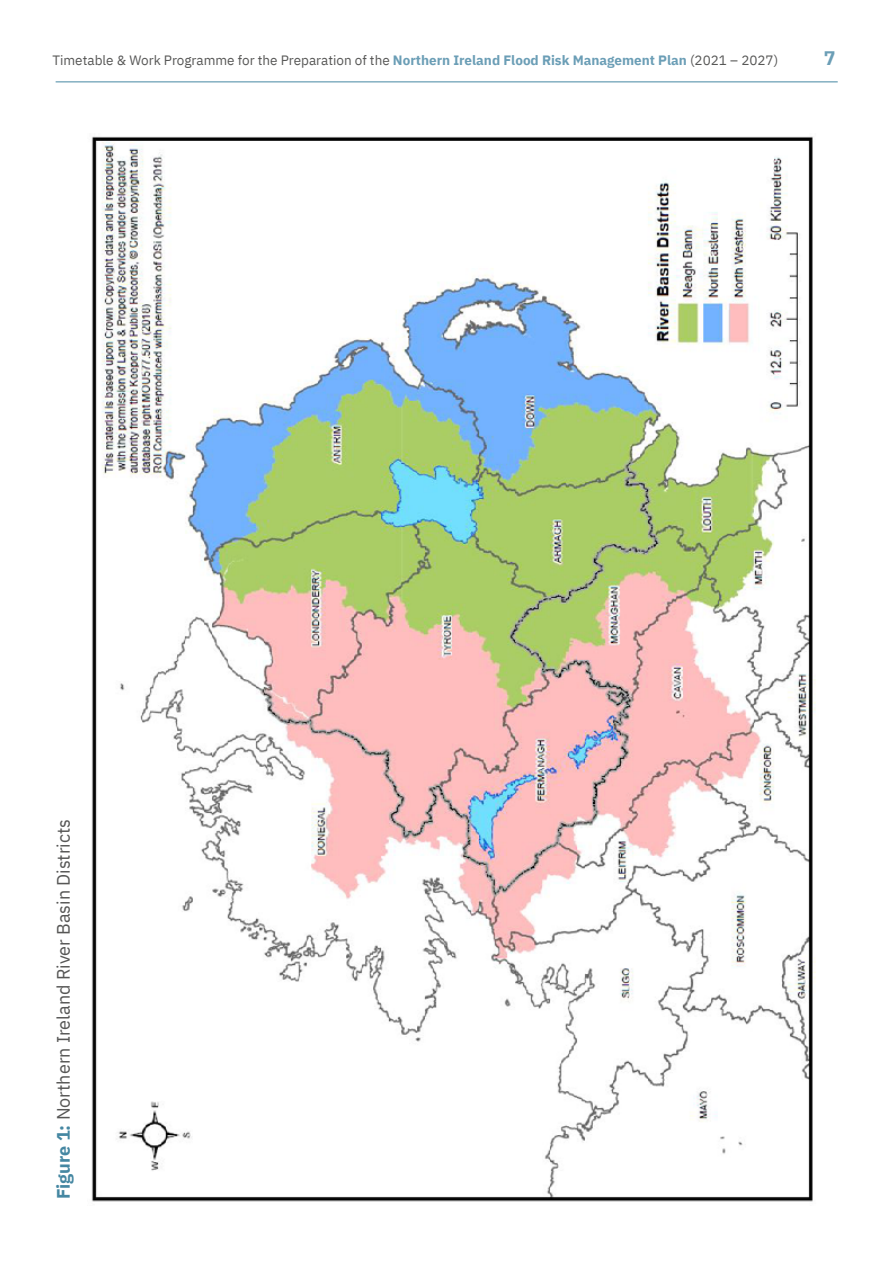
<style>
.page{position:relative;width:893px;height:1263px;background:#fff}
.page>*{position:absolute;margin:0;border:0;box-sizing:border-box;transform-origin:0 0}
.t1{font:700 19.5px "IBM Plex Sans";color:#6b9eb6}
.t2{font:18px "IBM Plex Sans";color:#575756}
.t3{font:13.5px "IBM Plex Sans";color:#575756}
.s1{font-weight:700;color:#6b9eb6}
.s2{font-weight:700;color:#4587a2}
</style>
<div class="page">
<hr style="left:56px;top:81px;width:782px;height:1px;background:#4587a2">
<img style="left:91px;top:136px;width:725px;height:1066px">
<p class="t3" style="left:52px;top:50px;width:727px">Timetable &amp; Work Programme for the Preparation of the <span class="s1">Northern Ireland Flood Risk Management Plan</span> (2021 – 2027)</p>
<h1 class="t1" style="left:824px;top:43px;width:13px">7</h1>
<p class="t2" style="left:50px;top:1199px;width:382px;rotate:-90deg"><span class="s2">Figure 1:</span> Northern Ireland River Basin Districts</p>
</div>
